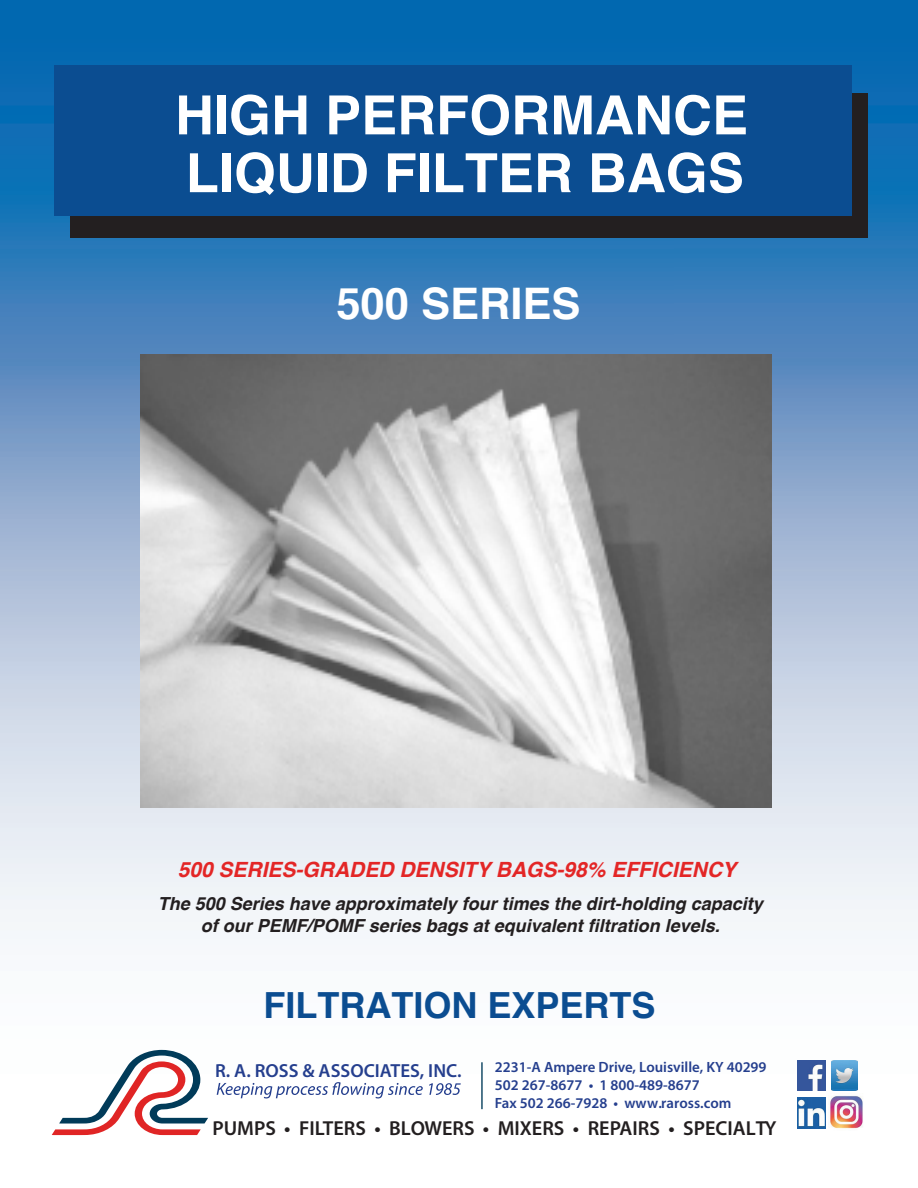
<style>
.page{position:relative;width:918px;height:1188px;background:#fff}
.page>*{position:absolute;margin:0;border:0;box-sizing:border-box;transform-origin:0 0}
.t1{font:700 54px/57.9px "Helvetica";color:#fff}
.t2{font:700 43.5px "Helvetica";color:#fff}
.t3{font:700 36px "Helvetica";color:#0b4d91}
.t4{font:italic 700 21px "Helvetica";color:#e32626}
.t5{font:600 20.25px "Myriad Pro";color:#231f20}
.t6{font:600 18.9px "Myriad Pro";color:#253f8e}
.t7{font:italic 700 18px/21.6px "Helvetica";color:#231f20;text-align:center}
.t8{font:600 14.85px/17.9px "Myriad Pro";color:#253f8e}
</style>
<div class="page">
<img style="left:672px;top:0;width:246px;height:1129px">
<img style="left:1px;top:0;width:673px;height:549px">
<div style="left:71px;top:93px;width:797px;height:145px;background:#231f20"></div>
<div style="left:54px;top:65px;width:798px;height:151px;background:#0b4d91"></div>
<svg style="left:52px;top:1050px;width:156px;height:85px"></svg>
<svg style="left:217px;top:1082px;width:244px;height:16px"></svg>
<hr style="left:481px;top:1062px;width:2px;height:47px;background:#013b59">
<img style="left:798px;top:1060px;width:27px;height:30px">
<img style="left:831px;top:1060px;width:27px;height:31px">
<img style="left:798px;top:1097px;width:28px;height:31px">
<img style="left:829px;top:1094px;width:35px;height:35px">
<img style="left:140px;top:355px;width:632px;height:453px">
<h1 class="t1" style="left:175px;top:87px;width:574px">HIGH PERFORMANCE<br>LIQUID FILTER BAGS</h1>
<p class="t2" style="left:336px;top:269px;width:246px">500 SERIES</p>
<p class="t4" style="left:178px;top:853px;width:560px">500 SERIES-GRADED DENSITY BAGS-98% EFFICIENCY</p>
<p class="t7" style="left:158px;top:893px;width:607px">The 500 Series have approximately four times the dirt-holding capacity of our PEMF/POMF series bags at equivalent filtration levels.</p>
<h3 class="t3" style="left:263px;top:976px;width:394px">FILTRATION EXPERTS</h3>
<p class="t6" style="left:215px;top:1058px;width:248px">R. A. ROSS &amp; ASSOCIATES, INC.</p>
<p class="t8" style="left:495px;top:1058px;width:273px">2231-A Ampere Drive, Louisville, KY 40299<br>502 267-8677 • 1 800-489-8677<br>Fax 502 266-7928 • www.raross.com</p>
<p class="t5" style="left:212px;top:1116px;width:566px">PUMPS • FILTERS • BLOWERS • MIXERS • REPAIRS • SPECIALTY</p>
</div>
